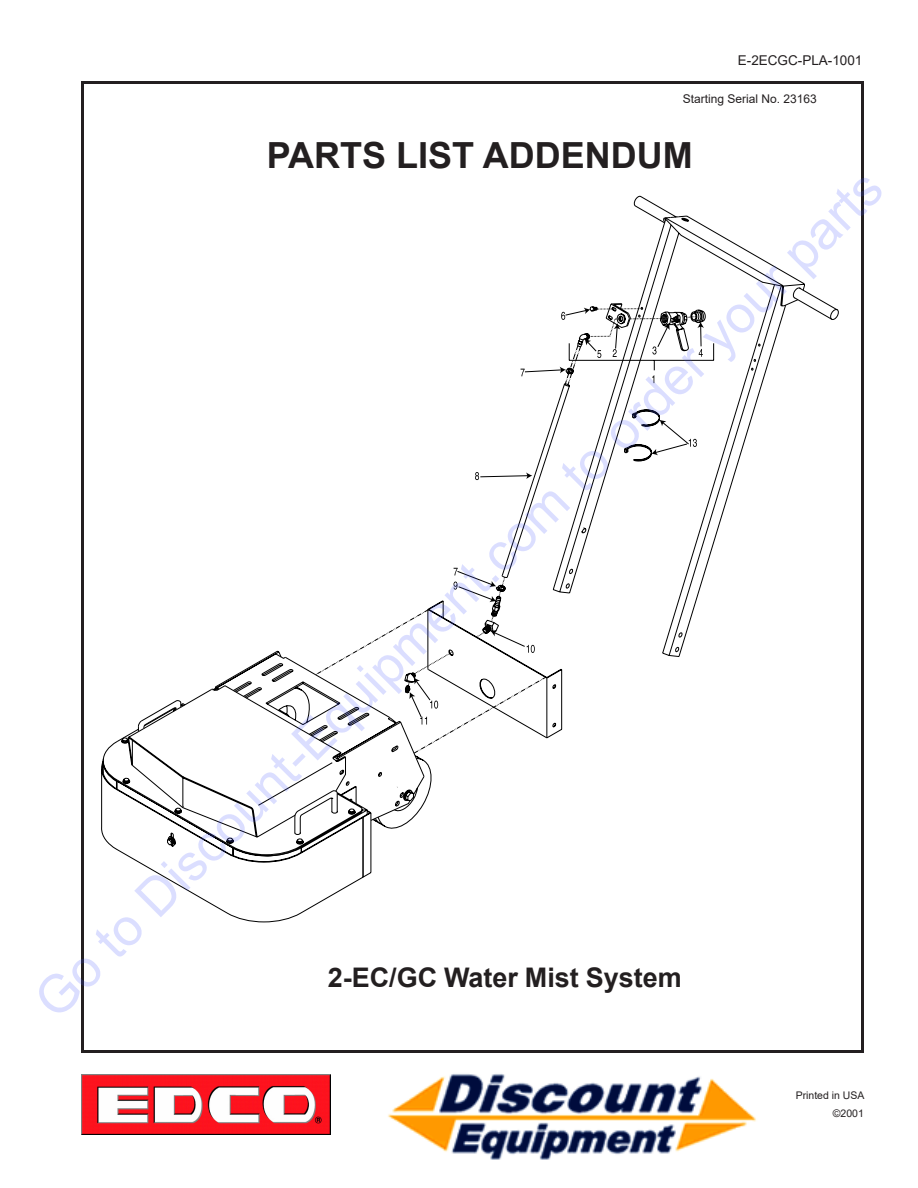
<style>
.page{position:relative;width:918px;height:1188px;background:#fff}
.page>*{position:absolute;margin:0;border:0;box-sizing:border-box;transform-origin:0 0}
.t1{font:52.5px "Arial";color:rgb(64 84 255/.19)}
.t2{font:700 36px "Arial";color:#231f20}
.t3{font:700 27px "Arial";color:#231f20}
.t4{font:13.5px "Arial";color:#231f20}
.t5{font:12px "Arial";color:#231f20}
.t6{font:10.5px "Arial";color:#231f20}
</style>
<div class="page">
<img style="left:81px;top:1075px;width:250px;height:59px">
<svg style="left:501px;top:368px;width:77px;height:210px"></svg>
<svg style="left:578px;top:196px;width:261px;height:461px"></svg>
<svg style="left:101px;top:735px;width:263px;height:187px"></svg>
<svg style="left:521px;top:303px;width:183px;height:159px"></svg>
<svg style="left:127px;top:568px;width:420px;height:270px"></svg>
<img style="left:388px;top:1074px;width:368px;height:86px">
<p class="t4" style="left:738px;top:51px;width:126px">E-2ECGC-PLA-1001</p>
<p class="t5" style="left:683px;top:91px;width:135px">Starting Serial No. 23163</p>
<p class="t2" style="left:267px;top:130px;width:427px">PARTS LIST ADDENDUM</p>
<p class="t1" style="left:18px;top:983px;width:1175px;rotate:-45deg">Go to Discount-Equipment.com to order your parts</p>
<p class="t3" style="left:328px;top:958px;width:355px">2-EC/GC Water Mist System</p>
<p class="t6" style="left:796px;top:1089px;width:70px">Printed in USA</p>
<p class="t6" style="left:833px;top:1107px;width:33px">©2001</p>
</div>
